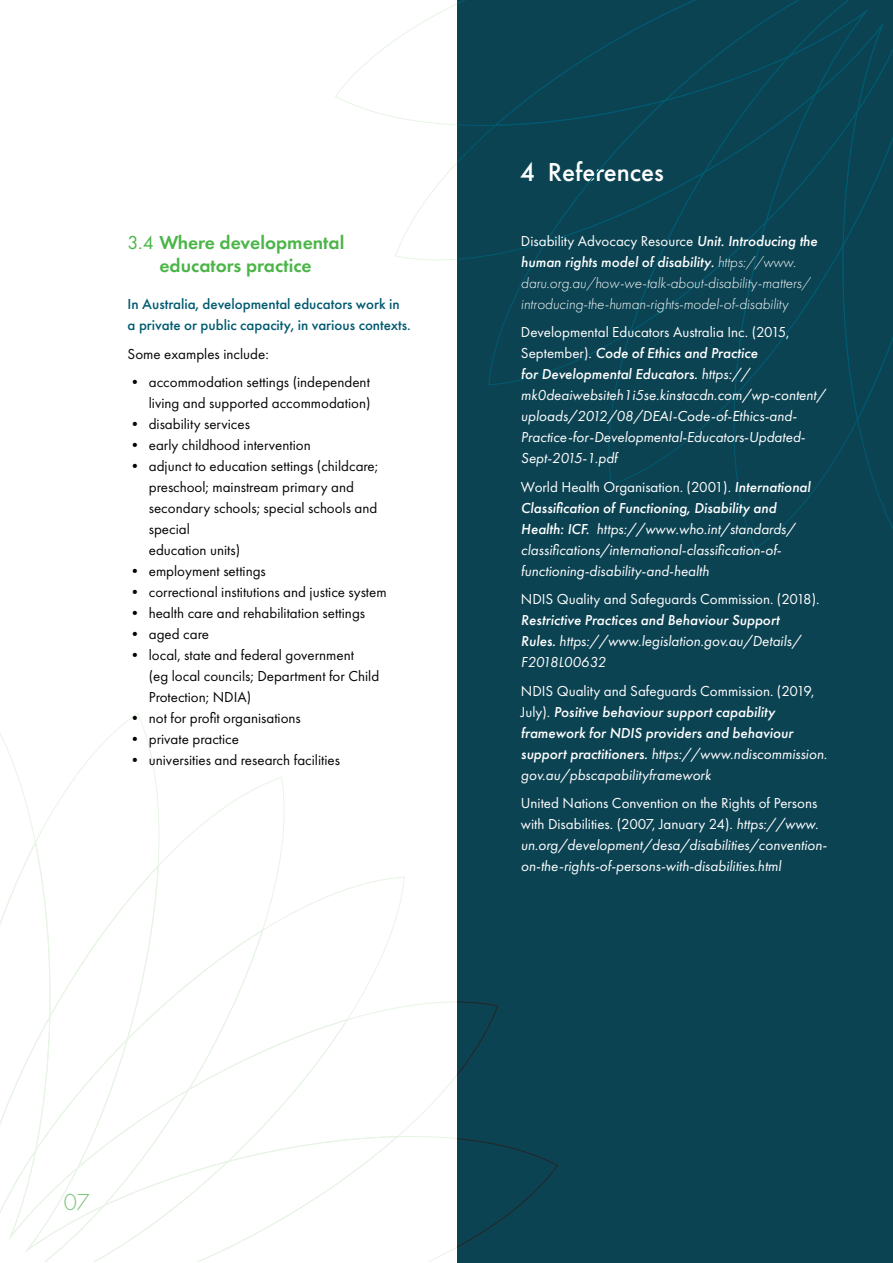
<style>
.page{position:relative;width:893px;height:1263px;background:#fff}
.page>*{position:absolute;margin:0;border:0;box-sizing:border-box;transform-origin:0 0}
.t1{font:500 27px "Futura PT";color:#fff}
.t2{font:300 24px "Futura PT";color:#7ac475}
.t3{font:600 19.5px/22.5px "Futura PT";color:#4bb548;text-align:center}
.t4{font:italic 15px/21px "Futura PT";color:#fff}
.t5{font:15px/21px "Futura PT";color:#040504}
.t6{font:italic 500 15px/21px "Futura PT";color:#fff}
.t7{font:italic 300 15px/21px "Futura PT";color:#fff}
.t8{font:500 15px/21px "Futura PT";color:#005a70}
.t9{font:15px "Futura PT";color:#fff}
.s1{font-weight:400}
.s2{font-weight:400;font-style:normal}
.s3{font-weight:500}
.s4{font-style:normal}
</style>
<div class="page">
<svg style="left:395px;top:162px;width:62px;height:99px"></svg>
<svg style="left:335px;top:3px;width:122px;height:122px"></svg>
<svg style="left:289px;top:877px;width:116px;height:120px"></svg>
<svg style="left:348px;top:997px;width:109px;height:138px"></svg>
<svg style="left:289px;top:1018px;width:60px;height:117px"></svg>
<svg style="left:289px;top:1136px;width:109px;height:79px"></svg>
<svg style="left:1px;top:713px;width:288px;height:549px"></svg>
<div style="left:457px;top:0;width:436px;height:1263px;background:#0c4353"></div>
<svg style="left:457px;top:1001px;width:101px;height:247px"></svg>
<svg style="left:457px;top:0;width:435px;height:549px"></svg>
<h3 class="t3" style="left:128px;top:231px;width:218px"><span class="s1">3.4</span> Where developmental educators practice</h3>
<p class="t8" style="left:128px;top:294px;width:285px">In Australia, developmental educators work in a private or public capacity, in various contexts.</p>
<p class="t5" style="left:128px;top:343px;width:143px">Some examples include:</p>
<p class="t5" style="left:128px;top:372px;width:244px;text-align:right">• accommodation settings (independent living and supported accommodation)</p>
<p class="t5" style="left:128px;top:414px;width:124px">• disability services</p>
<p class="t5" style="left:128px;top:435px;width:185px">• early childhood intervention</p>
<p class="t5" style="left:149px;top:456px;width:231px;text-indent:-21px">• adjunct to education settings (childcare; preschool; mainstream primary and secondary schools; special schools and special<br>education units)</p>
<p class="t5" style="left:128px;top:561px;width:140px">• employment settings</p>
<p class="t5" style="left:128px;top:582px;width:261px">• correctional institutions and justice system</p>
<p class="t5" style="left:128px;top:603px;width:239px">• health care and rehabilitation settings</p>
<p class="t5" style="left:128px;top:624px;width:83px">• aged care</p>
<p class="t5" style="left:149px;top:645px;width:232px;text-indent:-21px">• local, state and federal government<br>(eg local councils; Department for Child<br>Protection; NDIA)</p>
<p class="t5" style="left:128px;top:708px;width:175px">• not for profit organisations</p>
<p class="t5" style="left:128px;top:729px;width:113px">• private practice</p>
<p class="t5" style="left:128px;top:750px;width:214px">• universities and research facilities</p>
<h1 class="t1" style="left:520px;top:156px;width:145px">4 References</h1>
<p class="t7" style="left:521px;top:230px;width:298px"><span class="s2">Disability Advocacy Resource</span> <span class="s3">Unit. Introducing the human rights model of disability.</span> https://www. daru.org.au/how-we-talk-about-disability-matters/ introducing-the-human-rights-model-of-disability</p>
<p class="t4" style="left:521px;top:322px;width:306px"><span class="s4">Developmental Educators Australia Inc. (2015, September).</span> <span class="s3">Code of Ethics and Practice<br>for Developmental Educators.</span> https:// mk0deaiwebsiteh1i5se.kinstacdn.com/wp-content/ uploads/2012/08/DEAI-Code-of-Ethics-and-Practice-for-Developmental-Educators-Updated-Sept-2015-1.pdf</p>
<p class="t4" style="left:521px;top:476px;width:291px"><span class="s4">World Health Organisation. (2001).</span> <span class="s3">International Classification of Functioning, Disability and Health: ICF.</span> https://www.who.int/standards/ classifications/international-classification-of&shy;functioning-disability-and-health</p>
<p class="t9" style="left:521px;top:590px;width:300px">NDIS Quality and Safeguards Commission. (2018).</p>
<p class="t4" style="left:521px;top:610px;width:281px"><span class="s3">Restrictive Practices and Behaviour Support<br>Rules.</span> https://www.legislation.gov.au/Details/<br>F2018L00632</p>
<p class="t6" style="left:521px;top:680px;width:308px"><span class="s2">NDIS Quality and Safeguards Commission. (2019, July).</span> Positive behaviour support capability framework for NDIS providers and behaviour support practitioners. <span class="s1">https://www.ndiscommission. gov.au/pbscapabilityframework</span></p>
<p class="t4" style="left:521px;top:793px;width:308px"><span class="s4">United Nations Convention on the Rights of Persons with Disabilities. (2007, January 24).</span> https://www. un.org/development/desa/disabilities/convention&shy;on-the-rights-of-persons-with-disabilities.html</p>
<h2 class="t2" style="left:64px;top:1188px;width:28px">07</h2>
</div>
